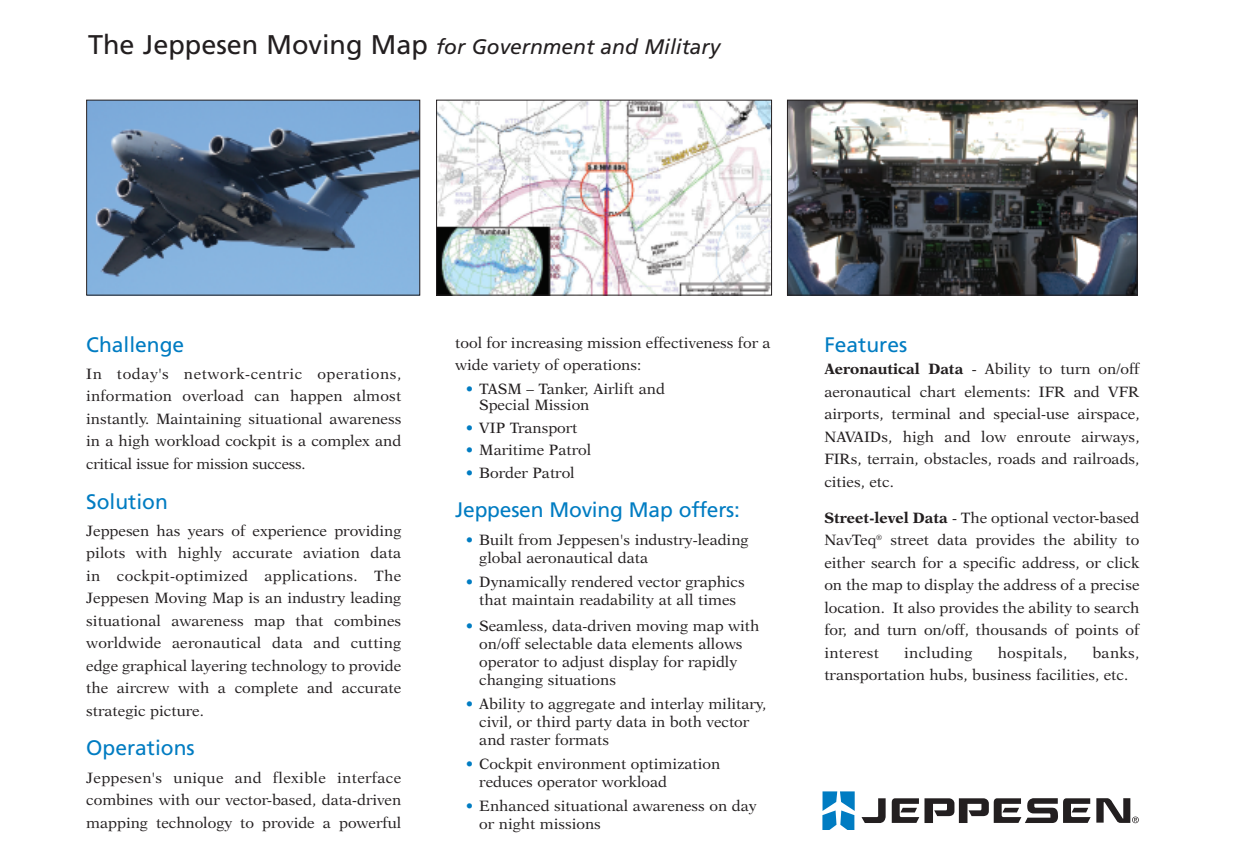
<style>
.page{position:relative;width:1236px;height:866px;background:#fff}
.page>*{position:absolute;margin:0;border:0;box-sizing:border-box;transform-origin:0 0}
.t1{font:21px "Frutiger";color:#007cc2}
.t2{font:italic 21px "Frutiger";color:#231f20}
.t3{font:15px/22.5px "New Aster";color:#231f20}
.t4{font:15px "New Aster";letter-spacing:.02em;color:#231f20}
.s1{font-style:normal;font-size:27px}
.s2{color:#007cc2}
.s3{font-weight:700}
</style>
<div class="page">
<img style="left:88px;top:102px;width:330px;height:192px">
<div style="left:86px;top:100px;width:334px;height:196px;border:1px solid #231f20"></div>
<svg style="left:822px;top:791px;width:33px;height:39px"></svg>
<svg style="left:861px;top:798px;width:25px;height:25px"></svg>
<svg style="left:892px;top:798px;width:198px;height:25px"></svg>
<svg style="left:1096px;top:798px;width:43px;height:25px"></svg>
<img style="left:789px;top:102px;width:346px;height:192px">
<div style="left:787px;top:100px;width:350px;height:196px;border:1px solid #231f20"></div>
<img style="left:438px;top:102px;width:332px;height:192px">
<div style="left:436px;top:100px;width:336px;height:196px;border:1px solid #231f20"></div>
<h1 class="t2" style="left:88px;top:38px;width:634px"><span class="s1">The Jeppesen Moving Map</span> for Government and Military</h1>
<h1 class="t1" style="left:86px;top:336px;width:99px">Challenge</h1>
<p class="t3" style="left:86px;top:363px;width:317px;text-align:justify">In today's network-centric operations, information overload can happen almost instantly. Maintaining situational awareness in a high workload cockpit is a complex and critical issue for mission success.</p>
<h1 class="t1" style="left:86px;top:493px;width:83px">Solution</h1>
<p class="t3" style="left:86px;top:521px;width:317px;text-align:justify">Jeppesen has years of experience providing pilots with highly accurate aviation data in cockpit-optimized applications. The Jeppesen Moving Map is an industry leading situational awareness map that combines worldwide aeronautical data and cutting edge graphical layering technology to provide the aircrew with a complete and accurate strategic picture.</p>
<h1 class="t1" style="left:86px;top:739px;width:110px">Operations</h1>
<p class="t3" style="left:86px;top:767px;width:317px;text-align:justify">Jeppesen's unique and flexible interface combines with our vector-based, data-driven mapping technology to provide a powerful</p>
<p class="t3" style="left:455px;top:332px;width:317px">tool for increasing mission effectiveness for a wide variety of operations:</p>
<p class="t3" style="left:479px;top:382px;width:187px;line-height:16.5px;text-indent:-13px"><span class="s2">•</span> TASM – Tanker, Airlift and<br>Special Mission</p>
<p class="t3" style="left:466px;top:418px;width:113px"><span class="s2">•</span> VIP Transport</p>
<p class="t3" style="left:466px;top:440px;width:127px"><span class="s2">•</span> Maritime Patrol</p>
<p class="t3" style="left:466px;top:463px;width:110px"><span class="s2">•</span> Border Patrol</p>
<h1 class="t1" style="left:455px;top:501px;width:286px">Jeppesen Moving Map offers:</h1>
<p class="t3" style="left:479px;top:532px;width:271px;line-height:18px;text-indent:-14px"><span class="s2">•</span> Built from Jeppesen's industry-leading global aeronautical data</p>
<p class="t3" style="left:466px;top:574px;width:280px;line-height:18px;text-align:center"><span class="s2">•</span> Dynamically rendered vector graphics that maintain readability at all times</p>
<p class="t3" style="left:479px;top:618px;width:281px;line-height:18px;text-indent:-14px"><span class="s2">•</span> Seamless, data-driven moving map with on/off selectable data elements allows operator to adjust display for rapidly changing situations</p>
<p class="t3" style="left:479px;top:696px;width:288px;line-height:18px;text-indent:-14px"><span class="s2">•</span> Ability to aggregate and interlay military, civil, or third party data in both vector and raster formats</p>
<p class="t3" style="left:479px;top:756px;width:243px;line-height:18px;text-indent:-14px"><span class="s2">•</span> Cockpit environment optimization reduces operator workload</p>
<p class="t3" style="left:479px;top:798px;width:279px;line-height:18px;text-indent:-14px"><span class="s2">•</span> Enhanced situational awareness on day or night missions</p>
<h1 class="t1" style="left:824px;top:336px;width:84px">Features</h1>
<p class="t3" style="left:824px;top:359px;width:317px;text-align:justify"><span class="s3">Aeronautical Data</span> - Ability to turn on/off aeronautical chart elements: IFR and VFR airports, terminal and special-use airspace, NAVAIDs, high and low enroute airways, FIRs, terrain, obstacles, roads and railroads, cities, etc.</p>
<p class="t3" style="left:824px;top:507px;width:317px;text-align:justify"><span class="s3">Street-level Data</span> - The optional vector-based NavTeq<sup>®</sup> street data provides the ability to either search for a specific address, or click on the map to display the address of a precise location. It also provides the ability to search for, and turn on/off, thousands of points of interest</p>
<p class="t3" style="left:824px;top:642px;width:316px;text-indent:268px">banks, transportation hubs, business facilities, etc.</p>
<p class="t4" style="left:904px;top:646px;width:70px">including</p>
<p class="t4" style="left:998px;top:646px;width:71px">hospitals,</p>
</div>
